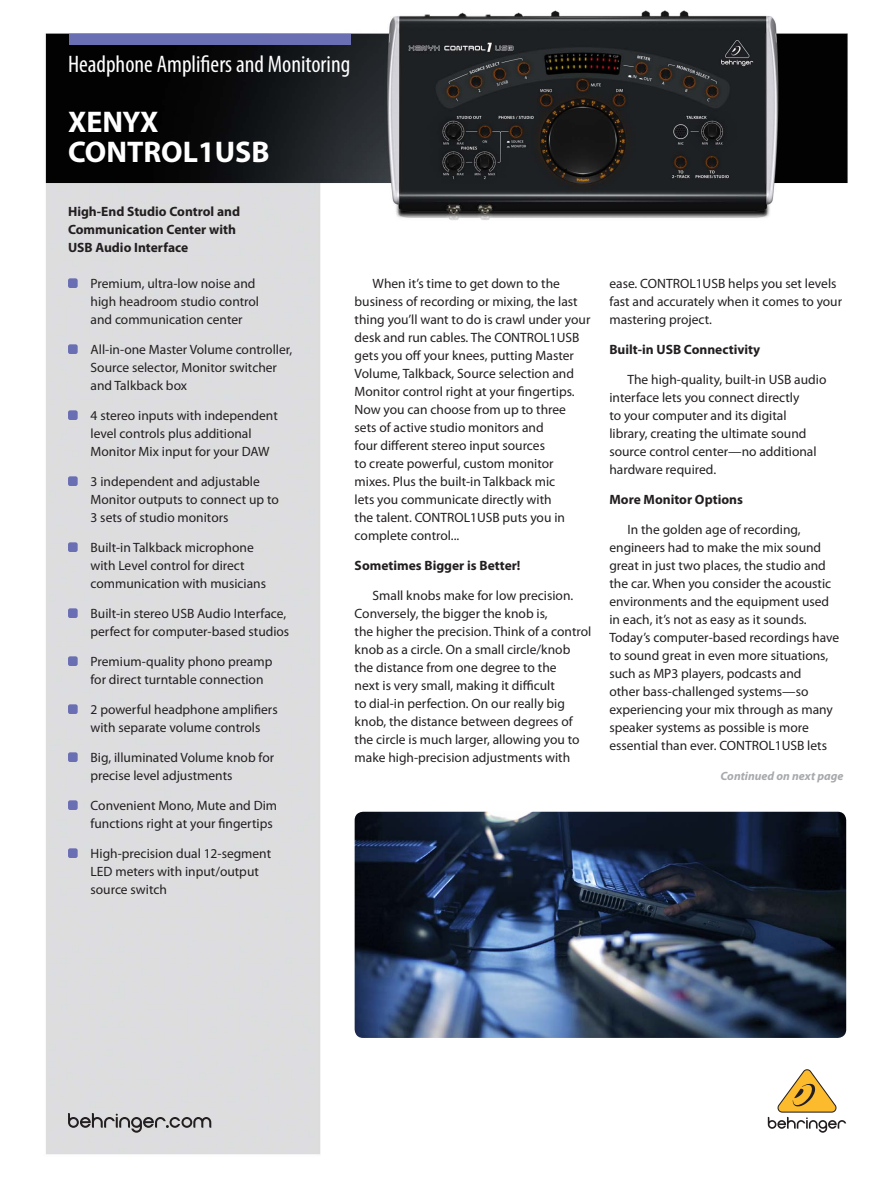
<style>
.page{position:relative;width:893px;height:1188px;background:#fff}
.page>*{position:absolute;margin:0;border:0;box-sizing:border-box;transform-origin:0 0}
.Model_Name3_20_20{font:700 30px "Myriad Pro";color:#fff}
.BEHRINGER_Category_T{font:condensed 24px "Myriad Pro";color:#fff}
.Standard_Text{font:13.5px/18px "Myriad Pro";color:#231f20}
.Bullets{font:13.5px/18px "Myriad Pro";color:#231f20}
.Subhead{font:700 13.5px/18px "Myriad Pro";color:#231f20}
.Continued{font:italic 700 12px "Myriad Pro";color:#a8a9ad}
</style>
<div class="page">
<img style="left:45px;top:10px;width:803px;height:1145px">
<svg style="left:68px;top:1113px;width:143px;height:20px;background:#b0aeb0"></svg>
<svg style="left:68px;top:278px;width:10px;height:10px"></svg>
<svg style="left:68px;top:344px;width:10px;height:10px"></svg>
<svg style="left:68px;top:410px;width:10px;height:10px"></svg>
<svg style="left:68px;top:476px;width:10px;height:10px"></svg>
<svg style="left:68px;top:542px;width:10px;height:10px"></svg>
<svg style="left:68px;top:608px;width:10px;height:10px"></svg>
<svg style="left:68px;top:656px;width:10px;height:10px"></svg>
<svg style="left:68px;top:704px;width:10px;height:10px"></svg>
<svg style="left:68px;top:752px;width:10px;height:10px"></svg>
<svg style="left:68px;top:800px;width:10px;height:10px"></svg>
<svg style="left:68px;top:848px;width:10px;height:10px"></svg>
<img style="left:355px;top:812px;width:491px;height:226px">
<svg style="left:768px;top:1069px;width:78px;height:64px"></svg>
<div style="left:69px;top:34px;width:281px;height:11px;background:#6a6eb3"></div>
<p class="BEHRINGER_Category_T" style="left:68px;top:50px;width:284px">Headphone Amplifiers and Monitoring</p>
<p class="Model_Name3_20_20" style="left:68px;top:103px;width:92px">XENYX</p>
<p class="Model_Name3_20_20" style="left:68px;top:133px;width:203px">CONTROL1USB</p>
<p class="Subhead" style="left:68px;top:202px;width:174px">High-End Studio Control and<br>Communication Center with<br>USB Audio Interface</p>
<p class="Bullets" style="left:91px;top:274px;width:170px">Premium, ultra-low noise and high headroom studio control and communication center</p>
<p class="Bullets" style="left:91px;top:340px;width:203px">All-in-one Master Volume controller,<br>Source selector, Monitor switcher and Talkback box</p>
<p class="Bullets" style="left:91px;top:406px;width:189px">4 stereo inputs with independent level controls plus additional<br>Monitor Mix input for your DAW</p>
<p class="Bullets" style="left:91px;top:472px;width:190px">3 independent and adjustable<br>Monitor outputs to connect up to<br>3 sets of studio monitors</p>
<p class="Bullets" style="left:91px;top:538px;width:177px">Built-in Talkback microphone with Level control for direct communication with musicians</p>
<p class="Bullets" style="left:91px;top:604px;width:200px">Built-in stereo USB Audio Interface, perfect for computer-based studios</p>
<p class="Bullets" style="left:91px;top:652px;width:183px">Premium-quality phono preamp for direct turntable connection</p>
<p class="Bullets" style="left:91px;top:700px;width:189px">2 powerful headphone amplifiers with separate volume controls</p>
<p class="Bullets" style="left:91px;top:748px;width:185px">Big, illuminated Volume knob for precise level adjustments</p>
<p class="Bullets" style="left:91px;top:796px;width:188px">Convenient Mono, Mute and Dim functions right at your fingertips</p>
<p class="Bullets" style="left:91px;top:844px;width:182px">High-precision dual 12-segment<br>LED meters with input/output source switch</p>
<p class="Standard_Text" style="left:355px;top:274px;width:237px;text-indent:18px">When it’s time to get down to the business of recording or mixing, the last thing you’ll want to do is crawl under your desk and run cables. The CONTROL1USB gets you off your knees, putting Master Volume, Talkback, Source selection and Monitor control right at your fingertips.<br>Now you can choose from up to three sets of active studio monitors and<br>four different stereo input sources<br>to create powerful, custom monitor mixes. Plus the built-in Talkback mic<br>lets you communicate directly with<br>the talent. CONTROL1USB puts you in complete control...</p>
<p class="Subhead" style="left:355px;top:556px;width:167px">Sometimes Bigger is Better!</p>
<p class="Standard_Text" style="left:355px;top:586px;width:238px;text-indent:18px">Small knobs make for low precision.<br>Conversely, the bigger the knob is,<br>the higher the precision. Think of a control knob as a circle. On a small circle/knob the distance from one degree to the<br>next is very small, making it difficult<br>to dial-in perfection. On our really big knob, the distance between degrees of the circle is much larger, allowing you to make high-precision adjustments with</p>
<p class="Standard_Text" style="left:609px;top:274px;width:234px">ease. CONTROL1USB helps you set levels fast and accurately when it comes to your mastering project.</p>
<p class="Subhead" style="left:609px;top:340px;width:152px">Built-in USB Connectivity</p>
<p class="Standard_Text" style="left:609px;top:370px;width:219px;text-indent:18px">The high-quality, built-in USB audio interface lets you connect directly<br>to your computer and its digital library, creating the ultimate sound source control center—no additional hardware required.</p>
<p class="Subhead" style="left:609px;top:490px;width:135px">More Monitor Options</p>
<p class="Standard_Text" style="left:609px;top:520px;width:231px;text-indent:18px">In the golden age of recording, engineers had to make the mix sound great in just two places, the studio and the car. When you consider the acoustic environments and the equipment used in each, it’s not as easy as it sounds.<br>Today’s computer-based recordings have to sound great in even more situations, such as MP3 players, podcasts and<br>other bass-challenged systems—so experiencing your mix through as many speaker systems as possible is more essential than ever. CONTROL1USB lets</p>
<p class="Continued" style="left:720px;top:768px;width:125px">Continued on next page</p>
</div>
